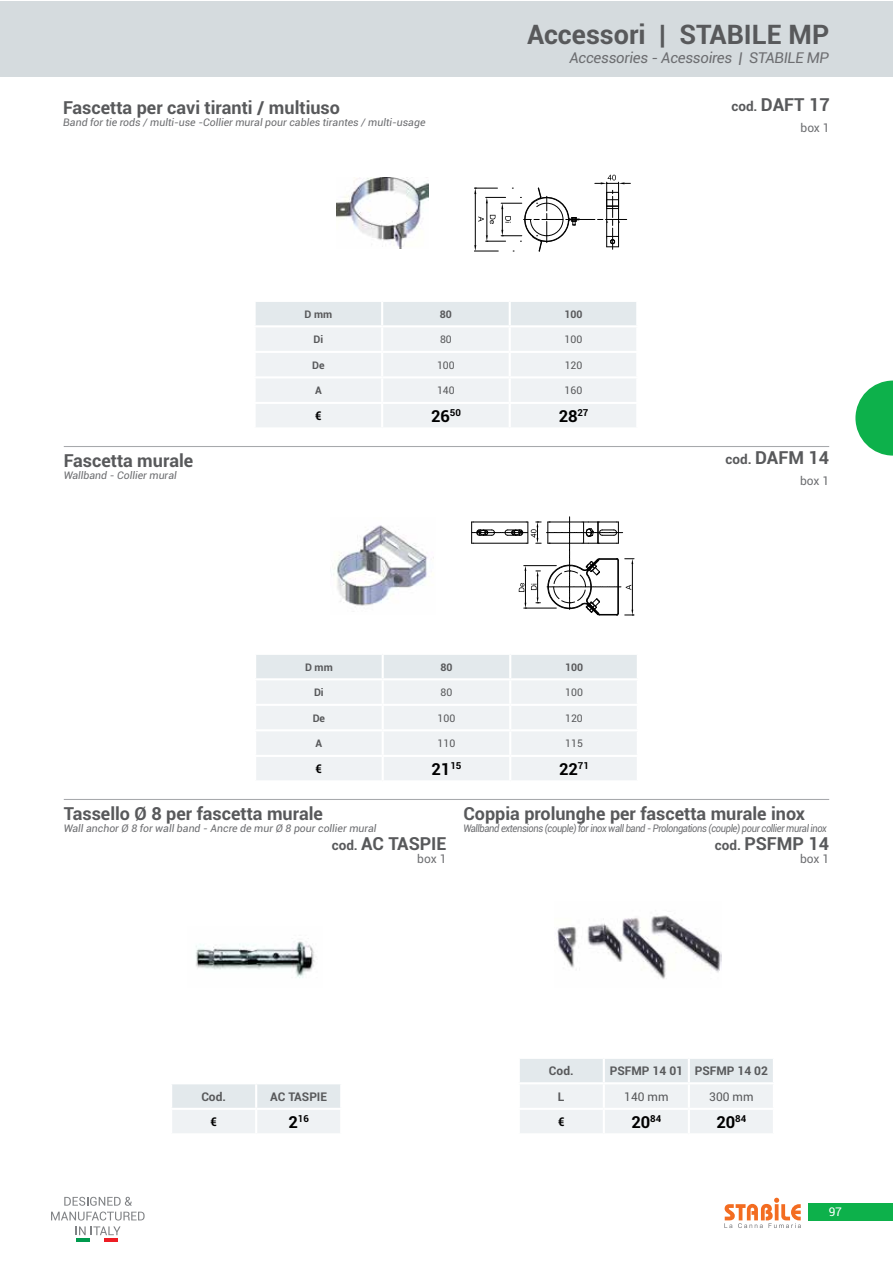
<style>
.page{position:relative;width:893px;height:1263px;background:#fff}
.page>*{position:absolute;margin:0;border:0;box-sizing:border-box;transform-origin:0 0}
.t1{font:700 27px "Roboto";color:#58595b}
.t2{font:700 18px "Roboto";color:#58595b}
.t3{font:700 16.5px "Roboto";letter-spacing:-.01em;color:#000}
.t4{font:italic 15px "Roboto";letter-spacing:-.02em;color:#6d6e71}
.t5{font:700 12px "Roboto";color:#58595b}
.t6{font:12px "Roboto";letter-spacing:-.01em;color:#6d6e71}
.t7{font:12px "Roboto";color:#58595b}
.t8{font:700 12px "Roboto";color:#000}
.t9{font:12px "Roboto";color:#fff}
.t10{font:italic 10.5px "Roboto";color:#6d6e71}
.t11{font:italic 10.5px "Roboto";letter-spacing:-.04em;color:#6d6e71;scale:.89 1}
.t12{font:10.5px "Roboto";color:#58595b}
.t13{font:700 10.5px "Roboto";color:#58595b}
.t14{font:700 9.6px "Roboto";color:#000}
.s1{font-size:13.5px}
.s2{font-size:16.5px}
</style>
<div class="page">
<div style="left:0;top:1px;width:892px;height:76px;background:#d5dbde"></div>
<div style="left:808px;top:1203px;width:84px;height:17px;background:#0db14b"></div>
<svg style="left:724px;top:1198px;width:77px;height:30px"></svg>
<svg style="left:51px;top:1197px;width:94px;height:23px"></svg>
<svg style="left:76px;top:1226px;width:45px;height:15px"></svg>
<hr style="left:76px;top:1238px;width:14px;height:3px;background:#009a4e">
<svg style="left:855px;top:381px;width:37px;height:75px"></svg>
<svg style="left:256px;top:655px;width:381px;height:125px"></svg>
<hr style="left:382px;top:655px;width:2px;height:23px;background:#fff">
<hr style="left:509px;top:655px;width:2px;height:23px;background:#fff">
<hr style="left:254px;top:678px;width:129px;height:2px;background:#fff">
<hr style="left:383px;top:678px;width:127px;height:2px;background:#fff">
<hr style="left:382px;top:680px;width:2px;height:24px;background:#fff">
<hr style="left:510px;top:678px;width:129px;height:2px;background:#fff">
<hr style="left:509px;top:680px;width:2px;height:24px;background:#fff">
<hr style="left:254px;top:704px;width:129px;height:2px;background:#fff">
<hr style="left:383px;top:704px;width:127px;height:2px;background:#fff">
<hr style="left:382px;top:706px;width:2px;height:23px;background:#fff">
<hr style="left:510px;top:704px;width:129px;height:2px;background:#fff">
<hr style="left:509px;top:706px;width:2px;height:23px;background:#fff">
<hr style="left:254px;top:729px;width:129px;height:2px;background:#fff">
<hr style="left:383px;top:729px;width:127px;height:2px;background:#fff">
<hr style="left:382px;top:731px;width:2px;height:24px;background:#fff">
<hr style="left:510px;top:729px;width:129px;height:2px;background:#fff">
<hr style="left:509px;top:731px;width:2px;height:24px;background:#fff">
<hr style="left:254px;top:755px;width:129px;height:2px;background:#fff">
<hr style="left:383px;top:755px;width:127px;height:2px;background:#fff">
<hr style="left:382px;top:757px;width:2px;height:23px;background:#fff">
<hr style="left:510px;top:755px;width:129px;height:2px;background:#fff">
<hr style="left:509px;top:757px;width:2px;height:23px;background:#fff">
<img style="left:332px;top:525px;width:102px;height:81px">
<svg style="left:471px;top:517px;width:163px;height:99px"></svg>
<img style="left:557px;top:915px;width:164px;height:64px">
<img style="left:196px;top:941px;width:119px;height:37px">
<div style="left:689px;top:1058px;width:85px;height:25px;background:#e3e9ec"></div>
<div style="left:689px;top:1083px;width:85px;height:26px;background:#eff2f4"></div>
<svg style="left:520px;top:1059px;width:168px;height:74px"></svg>
<div style="left:689px;top:1109px;width:85px;height:25px;background:#eff2f4"></div>
<hr style="left:603px;top:1059px;width:2px;height:23px;background:#fff">
<hr style="left:689px;top:1057px;width:86px;height:2px;background:#fff">
<hr style="left:688px;top:1059px;width:2px;height:23px;background:#fff">
<hr style="left:773px;top:1059px;width:2px;height:23px;background:#fff">
<hr style="left:518px;top:1082px;width:86px;height:2px;background:#fff">
<hr style="left:604px;top:1082px;width:85px;height:2px;background:#fff">
<hr style="left:603px;top:1084px;width:2px;height:24px;background:#fff">
<hr style="left:689px;top:1082px;width:86px;height:2px;background:#fff">
<hr style="left:688px;top:1084px;width:2px;height:24px;background:#fff">
<hr style="left:773px;top:1084px;width:2px;height:24px;background:#fff">
<hr style="left:518px;top:1108px;width:86px;height:2px;background:#fff">
<hr style="left:604px;top:1108px;width:85px;height:2px;background:#fff">
<hr style="left:603px;top:1110px;width:2px;height:23px;background:#fff">
<hr style="left:689px;top:1108px;width:86px;height:2px;background:#fff">
<hr style="left:688px;top:1110px;width:2px;height:23px;background:#fff">
<hr style="left:773px;top:1110px;width:2px;height:23px;background:#fff">
<hr style="left:689px;top:1133px;width:86px;height:2px;background:#fff">
<svg style="left:172px;top:1084px;width:168px;height:49px"></svg>
<hr style="left:255px;top:1084px;width:2px;height:24px;background:#fff">
<hr style="left:170px;top:1108px;width:86px;height:2px;background:#fff">
<hr style="left:256px;top:1108px;width:86px;height:2px;background:#fff">
<hr style="left:255px;top:1110px;width:2px;height:23px;background:#fff">
<svg style="left:256px;top:302px;width:380px;height:125px"></svg>
<hr style="left:381px;top:302px;width:2px;height:23px;background:#fff">
<hr style="left:509px;top:302px;width:2px;height:23px;background:#fff">
<hr style="left:254px;top:325px;width:128px;height:2px;background:#fff">
<hr style="left:382px;top:325px;width:128px;height:2px;background:#fff">
<hr style="left:381px;top:327px;width:2px;height:24px;background:#fff">
<hr style="left:510px;top:325px;width:128px;height:2px;background:#fff">
<hr style="left:509px;top:327px;width:2px;height:24px;background:#fff">
<hr style="left:254px;top:351px;width:128px;height:2px;background:#fff">
<hr style="left:382px;top:351px;width:128px;height:2px;background:#fff">
<hr style="left:381px;top:353px;width:2px;height:23px;background:#fff">
<hr style="left:510px;top:351px;width:128px;height:2px;background:#fff">
<hr style="left:509px;top:353px;width:2px;height:23px;background:#fff">
<hr style="left:254px;top:376px;width:128px;height:2px;background:#fff">
<hr style="left:382px;top:376px;width:128px;height:2px;background:#fff">
<hr style="left:381px;top:378px;width:2px;height:24px;background:#fff">
<hr style="left:510px;top:376px;width:128px;height:2px;background:#fff">
<hr style="left:509px;top:378px;width:2px;height:24px;background:#fff">
<hr style="left:254px;top:402px;width:128px;height:2px;background:#fff">
<hr style="left:382px;top:402px;width:128px;height:2px;background:#fff">
<hr style="left:381px;top:404px;width:2px;height:23px;background:#fff">
<hr style="left:510px;top:402px;width:128px;height:2px;background:#fff">
<hr style="left:509px;top:404px;width:2px;height:23px;background:#fff">
<svg style="left:474px;top:175px;width:156px;height:77px"></svg>
<img style="left:336px;top:178px;width:92px;height:70px">
<hr style="left:64px;top:446px;width:765px;height:1px;background:#a7a9ac">
<hr style="left:64px;top:799px;width:765px;height:1px;background:#a7a9ac">
<h1 class="t1" style="left:527px;top:19px;width:304px">Accessori | STABILE MP</h1>
<p class="t4" style="left:569px;top:49px;width:261px">Accessories - Acessoires | STABILE MP</p>
<p class="t2" style="left:731px;top:95px;width:100px"><span class="s1">cod.</span> DAFT 17</p>
<p class="t2" style="left:63px;top:97px;width:278px">Fascetta per cavi tiranti / multiuso</p>
<p class="t10" style="left:63px;top:116px;width:364px">Band for tie rods / multi-use -Collier mural pour cables tirantes / multi-usage</p>
<p class="t6" style="left:800px;top:121px;width:31px">box 1</p>
<p class="t2" style="left:64px;top:450px;width:131px">Fascetta murale</p>
<p class="t10" style="left:64px;top:469px;width:114px">Wallband - Collier mural</p>
<p class="t13" style="left:305px;top:308px;width:29px">D mm</p>
<p class="t13" style="left:440px;top:308px;width:14px">80</p>
<p class="t13" style="left:564px;top:308px;width:20px">100</p>
<p class="t13" style="left:313px;top:333px;width:11px">Di</p>
<p class="t12" style="left:440px;top:333px;width:13px">80</p>
<p class="t12" style="left:565px;top:333px;width:19px">100</p>
<p class="t13" style="left:312px;top:359px;width:14px">De</p>
<p class="t12" style="left:437px;top:359px;width:19px">100</p>
<p class="t12" style="left:565px;top:359px;width:19px">120</p>
<p class="t13" style="left:315px;top:384px;width:8px">A</p>
<p class="t12" style="left:437px;top:384px;width:19px">140</p>
<p class="t12" style="left:565px;top:384px;width:19px">160</p>
<p class="t8" style="left:315px;top:409px;width:8px">€</p>
<p class="t3" style="left:431px;top:407px;width:31px">26<sup>50</sup></p>
<p class="t3" style="left:559px;top:407px;width:31px">28<sup>27</sup></p>
<p class="t2" style="left:726px;top:448px;width:105px"><span class="s1">cod.</span> DAFM 14</p>
<p class="t6" style="left:800px;top:474px;width:31px">box 1</p>
<p class="t13" style="left:305px;top:661px;width:29px">D mm</p>
<p class="t13" style="left:440px;top:661px;width:14px">80</p>
<p class="t13" style="left:565px;top:661px;width:20px">100</p>
<p class="t13" style="left:314px;top:686px;width:11px">Di</p>
<p class="t12" style="left:441px;top:686px;width:13px">80</p>
<p class="t12" style="left:565px;top:686px;width:19px">100</p>
<p class="t13" style="left:313px;top:712px;width:14px">De</p>
<p class="t12" style="left:438px;top:712px;width:19px">100</p>
<p class="t12" style="left:565px;top:712px;width:19px">120</p>
<p class="t13" style="left:316px;top:737px;width:8px">A</p>
<p class="t12" style="left:438px;top:737px;width:19px">110</p>
<p class="t12" style="left:565px;top:737px;width:19px">115</p>
<p class="t8" style="left:316px;top:762px;width:8px">€</p>
<p class="t3" style="left:432px;top:759px;width:31px">21<sup>15</sup></p>
<p class="t3" style="left:559px;top:759px;width:32px">22<sup>71</sup></p>
<p class="t2" style="left:463px;top:803px;width:343px">Coppia prolunghe per fascetta murale inox</p>
<p class="t11" style="left:463px;top:823px;width:410px">Wallband extensions (couple) for inox wall band - Prolongations (couple) pour collier mural inox</p>
<p class="t2" style="left:64px;top:803px;width:261px">Tassello Ø 8 per fascetta murale</p>
<p class="t10" style="left:64px;top:823px;width:314px">Wall anchor Ø 8 for wall band - Ancre de mur Ø 8 pour collier mural</p>
<p class="t2" style="left:332px;top:833px;width:116px"><span class="s1">cod.</span> AC TASPIE</p>
<p class="t2" style="left:715px;top:833px;width:116px"><span class="s1">cod.</span> PSFMP 14</p>
<p class="t5" style="left:201px;top:1089px;width:26px">Cod.</p>
<p class="t5" style="left:270px;top:1089px;width:58px">AC TASPIE</p>
<p class="t8" style="left:210px;top:1115px;width:8px">€</p>
<p class="t14" style="left:289px;top:1113px;width:22px"><span class="s2">2</span>16</p>
<p class="t6" style="left:417px;top:852px;width:31px">box 1</p>
<p class="t6" style="left:800px;top:852px;width:31px">box 1</p>
<p class="t5" style="left:549px;top:1064px;width:26px">Cod.</p>
<p class="t5" style="left:610px;top:1064px;width:160px">PSFMP 14 01 PSFMP 14 02</p>
<p class="t5" style="left:558px;top:1089px;width:8px">L</p>
<p class="t7" style="left:624px;top:1089px;width:46px">140 mm</p>
<p class="t7" style="left:709px;top:1089px;width:46px">300 mm</p>
<p class="t8" style="left:558px;top:1115px;width:8px">€</p>
<p class="t3" style="left:631px;top:1112px;width:31px">20<sup>84</sup></p>
<p class="t3" style="left:716px;top:1112px;width:31px">20<sup>84</sup></p>
<p class="t9" style="left:829px;top:1205px;width:15px">97</p>
</div>
